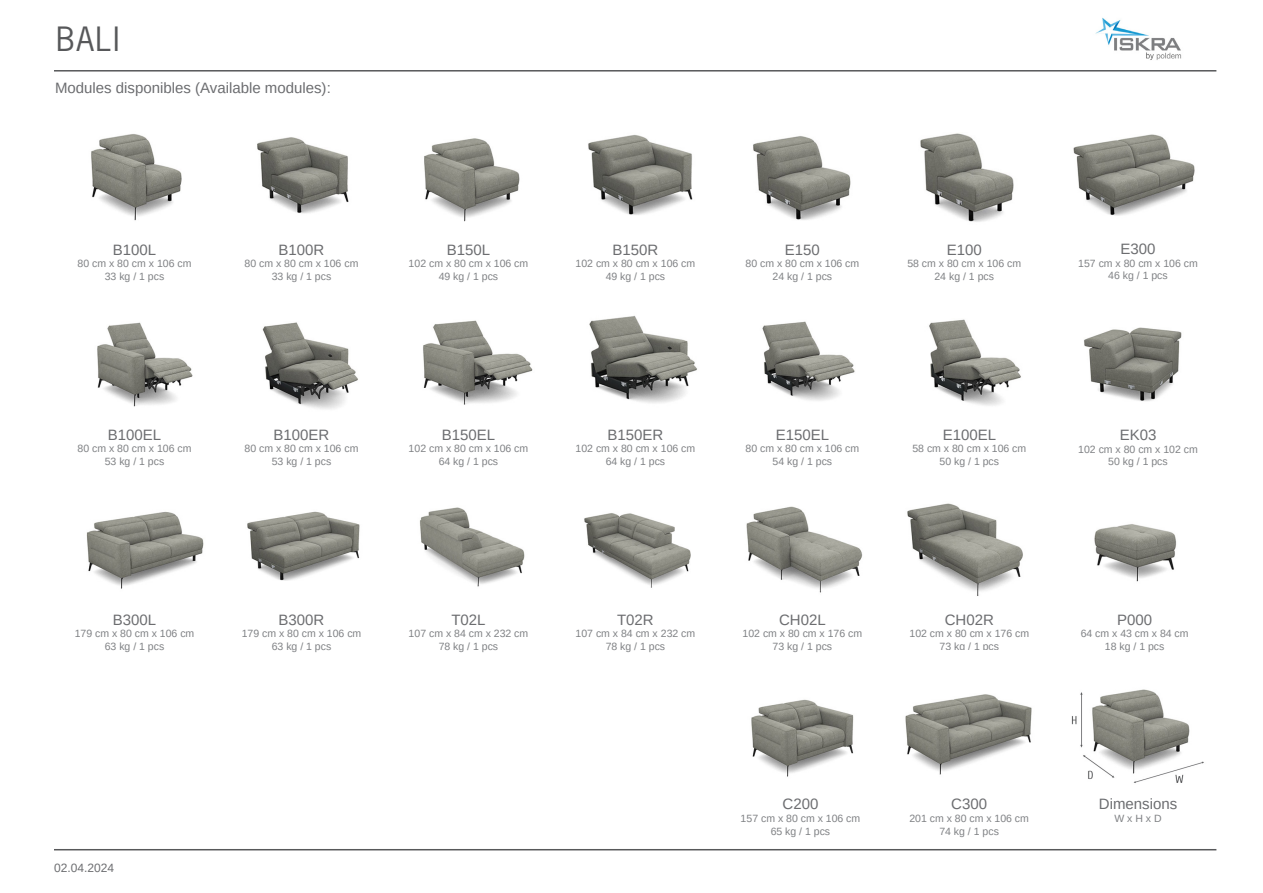
<style>
.page{position:relative;width:1263px;height:893px;background:#fff}
.page>*{position:absolute;margin:0;border:0;box-sizing:border-box;transform-origin:0 0}
.t1{font:31.5px "News Gothic Std";color:#57585a}
.t2{font:15px "Arimo";color:#6c6d70}
.t3{font:12px "Arimo";color:#6c6d70}
.t4{font:10.5px "Arimo";color:#808285}
</style>
<div class="page">
<hr style="left:54px;top:70px;width:1162px;height:2px;background:#57585a">
<hr style="left:54px;top:849px;width:1162px;height:1px;background:#57585a">
<img style="left:1095px;top:17px;width:87px;height:43px">
<img style="left:1094px;top:524px;width:83px;height:58px">
<img style="left:1071px;top:689px;width:133px;height:94px">
<img style="left:86px;top:511px;width:118px;height:78px">
<img style="left:247px;top:511px;width:113px;height:70px">
<img style="left:419px;top:507px;width:106px;height:80px">
<img style="left:584px;top:513px;width:107px;height:75px">
<img style="left:746px;top:506px;width:117px;height:87px">
<img style="left:907px;top:503px;width:116px;height:93px">
<img style="left:1084px;top:327px;width:98px;height:74px">
<img style="left:97px;top:322px;width:96px;height:85px">
<img style="left:262px;top:322px;width:96px;height:87px">
<img style="left:423px;top:320px;width:110px;height:85px">
<img style="left:589px;top:315px;width:108px;height:88px">
<img style="left:762px;top:321px;width:93px;height:80px">
<img style="left:929px;top:319px;width:92px;height:87px">
<img style="left:1073px;top:134px;width:122px;height:82px">
<img style="left:91px;top:134px;width:91px;height:87px">
<img style="left:257px;top:137px;width:92px;height:77px">
<img style="left:424px;top:138px;width:96px;height:84px">
<img style="left:588px;top:135px;width:105px;height:80px">
<img style="left:753px;top:136px;width:98px;height:84px">
<img style="left:920px;top:133px;width:94px;height:89px">
<img style="left:751px;top:699px;width:103px;height:78px">
<img style="left:905px;top:694px;width:127px;height:81px">
<h1 class="t1" style="left:56px;top:19px;width:65px">BALI</h1>
<h2 class="t2" style="left:55px;top:78px;width:277px">Modules disponibles (Available modules):</h2>
<p class="t2" style="left:113px;top:240px;width:45px">B100L</p>
<p class="t4" style="left:78px;top:257px;width:115px">80 cm x 80 cm x 106 cm</p>
<p class="t4" style="left:105px;top:270px;width:61px">33 kg / 1 pcs</p>
<p class="t2" style="left:279px;top:240px;width:47px">B100R</p>
<p class="t4" style="left:245px;top:257px;width:115px">80 cm x 80 cm x 106 cm</p>
<p class="t4" style="left:272px;top:270px;width:61px">33 kg / 1 pcs</p>
<p class="t2" style="left:447px;top:240px;width:45px">B150L</p>
<p class="t4" style="left:409px;top:257px;width:121px">102 cm x 80 cm x 106 cm</p>
<p class="t4" style="left:439px;top:270px;width:61px">49 kg / 1 pcs</p>
<p class="t2" style="left:612px;top:240px;width:47px">B150R</p>
<p class="t4" style="left:576px;top:257px;width:121px">102 cm x 80 cm x 106 cm</p>
<p class="t4" style="left:606px;top:270px;width:61px">49 kg / 1 pcs</p>
<p class="t2" style="left:785px;top:240px;width:37px">E150</p>
<p class="t4" style="left:745px;top:257px;width:115px">80 cm x 80 cm x 106 cm</p>
<p class="t4" style="left:773px;top:270px;width:61px">24 kg / 1 pcs</p>
<p class="t2" style="left:947px;top:240px;width:37px">E100</p>
<p class="t4" style="left:907px;top:257px;width:115px">58 cm x 80 cm x 106 cm</p>
<p class="t4" style="left:934px;top:270px;width:61px">24 kg / 1 pcs</p>
<p class="t2" style="left:1120px;top:239px;width:37px">E300</p>
<p class="t4" style="left:1078px;top:256px;width:121px">157 cm x 80 cm x 106 cm</p>
<p class="t4" style="left:1108px;top:269px;width:61px">46 kg / 1 pcs</p>
<p class="t2" style="left:108px;top:425px;width:55px">B100EL</p>
<p class="t4" style="left:78px;top:442px;width:115px">80 cm x 80 cm x 106 cm</p>
<p class="t4" style="left:105px;top:455px;width:61px">53 kg / 1 pcs</p>
<p class="t2" style="left:274px;top:425px;width:57px">B100ER</p>
<p class="t4" style="left:245px;top:442px;width:115px">80 cm x 80 cm x 106 cm</p>
<p class="t4" style="left:272px;top:455px;width:61px">53 kg / 1 pcs</p>
<p class="t2" style="left:442px;top:425px;width:55px">B150EL</p>
<p class="t4" style="left:409px;top:442px;width:121px">102 cm x 80 cm x 106 cm</p>
<p class="t4" style="left:439px;top:455px;width:61px">64 kg / 1 pcs</p>
<p class="t2" style="left:607px;top:425px;width:57px">B150ER</p>
<p class="t4" style="left:576px;top:442px;width:121px">102 cm x 80 cm x 106 cm</p>
<p class="t4" style="left:606px;top:455px;width:61px">64 kg / 1 pcs</p>
<p class="t2" style="left:776px;top:425px;width:55px">E150EL</p>
<p class="t4" style="left:745px;top:442px;width:115px">80 cm x 80 cm x 106 cm</p>
<p class="t4" style="left:773px;top:455px;width:61px">54 kg / 1 pcs</p>
<p class="t2" style="left:943px;top:425px;width:55px">E100EL</p>
<p class="t4" style="left:912px;top:442px;width:115px">58 cm x 80 cm x 106 cm</p>
<p class="t4" style="left:939px;top:455px;width:61px">50 kg / 1 pcs</p>
<p class="t2" style="left:1120px;top:425px;width:38px">EK03</p>
<p class="t4" style="left:1078px;top:442px;width:121px">102 cm x 80 cm x 102 cm</p>
<p class="t4" style="left:1108px;top:455px;width:61px">50 kg / 1 pcs</p>
<p class="t2" style="left:113px;top:610px;width:45px">B300L</p>
<p class="t4" style="left:75px;top:627px;width:121px">179 cm x 80 cm x 106 cm</p>
<p class="t4" style="left:105px;top:640px;width:61px">63 kg / 1 pcs</p>
<p class="t2" style="left:279px;top:610px;width:47px">B300R</p>
<p class="t4" style="left:242px;top:627px;width:121px">179 cm x 80 cm x 106 cm</p>
<p class="t4" style="left:272px;top:640px;width:61px">63 kg / 1 pcs</p>
<p class="t2" style="left:451px;top:610px;width:36px">T02L</p>
<p class="t4" style="left:409px;top:627px;width:121px">107 cm x 84 cm x 232 cm</p>
<p class="t4" style="left:439px;top:640px;width:61px">78 kg / 1 pcs</p>
<p class="t2" style="left:617px;top:610px;width:38px">T02R</p>
<p class="t4" style="left:576px;top:627px;width:121px">107 cm x 84 cm x 232 cm</p>
<p class="t4" style="left:606px;top:640px;width:61px">78 kg / 1 pcs</p>
<p class="t2" style="left:779px;top:610px;width:48px">CH02L</p>
<p class="t4" style="left:742px;top:627px;width:121px">102 cm x 80 cm x 176 cm</p>
<p class="t4" style="left:773px;top:640px;width:61px">73 kg / 1 pcs</p>
<p class="t2" style="left:945px;top:610px;width:51px">CH02R</p>
<p class="t4" style="left:909px;top:627px;width:121px">102 cm x 80 cm x 176 cm</p>
<p class="t4" style="left:939px;top:640px;width:61px">73 kg / 1 pcs</p>
<p class="t2" style="left:1117px;top:610px;width:37px">P000</p>
<p class="t4" style="left:1081px;top:627px;width:109px">64 cm x 43 cm x 84 cm</p>
<p class="t4" style="left:1105px;top:640px;width:61px">18 kg / 1 pcs</p>
<p class="t3" style="left:54px;top:861px;width:62px">02.04.2024</p>
<p class="t2" style="left:782px;top:795px;width:37px">C200</p>
<p class="t4" style="left:741px;top:812px;width:121px">157 cm x 80 cm x 106 cm</p>
<p class="t4" style="left:771px;top:824px;width:61px">65 kg / 1 pcs</p>
<p class="t2" style="left:951px;top:795px;width:37px">C300</p>
<p class="t4" style="left:909px;top:812px;width:121px">201 cm x 80 cm x 106 cm</p>
<p class="t4" style="left:939px;top:824px;width:61px">74 kg / 1 pcs</p>
<p class="t2" style="left:1099px;top:795px;width:80px">Dimensions</p>
<p class="t4" style="left:1114px;top:812px;width:49px">W x H x D</p>
</div>
